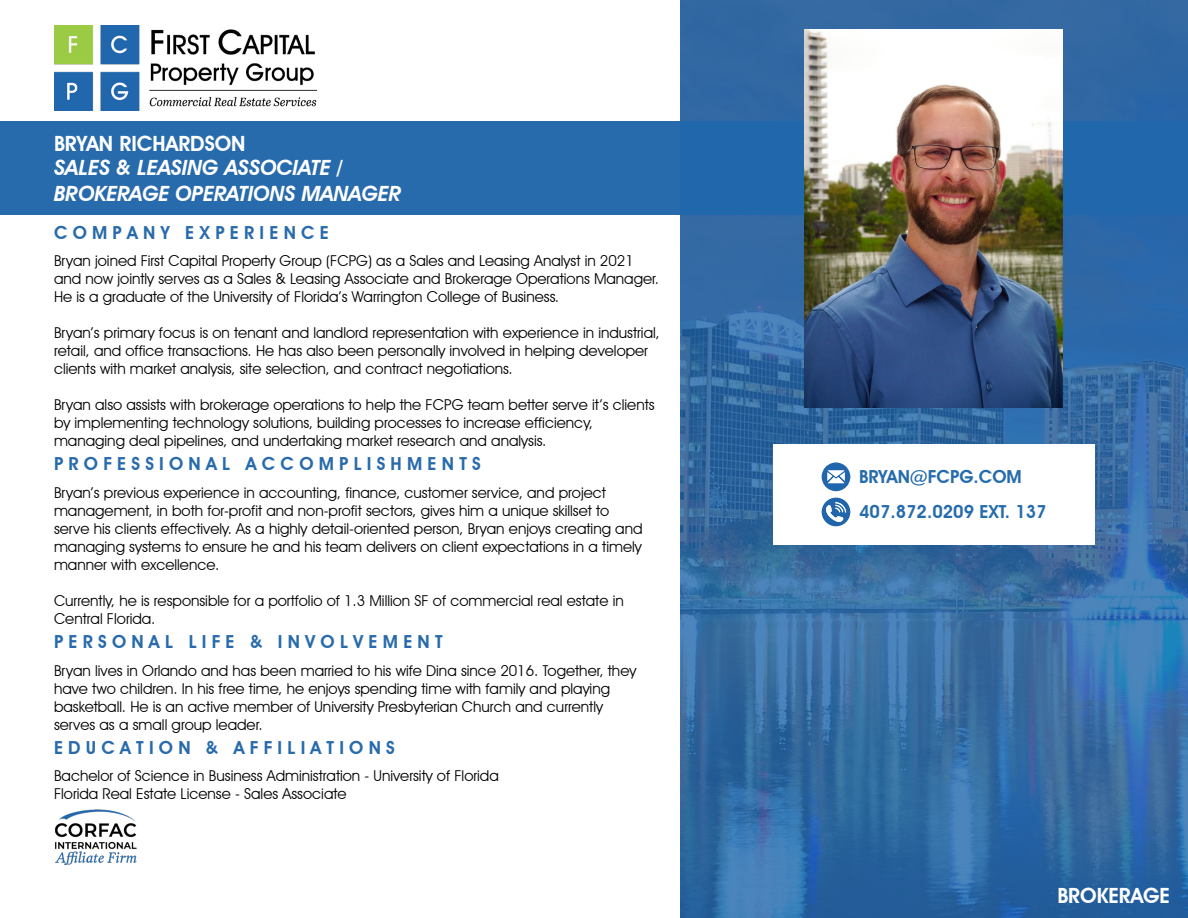
<style>
.page{position:relative;width:1188px;height:918px;background:#fff}
.page>*{position:absolute;margin:0;border:0;box-sizing:border-box;transform-origin:0 0}
.t1{font:italic 600 21px/25.2px "Avant Garde IT Cby BT";color:#fff}
.t2{font:600 21px "Avant Garde IT Cby BT";color:#fff}
.t3{font:600 18px "Avant Garde IT Cby BT";color:#286bac}
.t4{font:600 18px/35.1px "Avant Garde IT Cby BT";color:#266cac}
.t5{font:15px/18px "Avant Garde IT Cby BT";color:#000}
</style>
<div class="page">
<div style="left:0;top:121px;width:1188px;height:94px;background:#286bac"></div>
<svg style="left:680px;top:0;width:508px;height:918px;background:#326ba4"></svg>
<img style="left:805px;top:29px;width:258px;height:378px">
<img style="left:54px;top:25px;width:263px;height:86px">
<div style="left:773px;top:444px;width:322px;height:101px;background:#fff"></div>
<svg style="left:822px;top:498px;width:28px;height:28px"></svg>
<svg style="left:822px;top:462px;width:28px;height:29px"></svg>
<img style="left:55px;top:809px;width:82px;height:55px">
<h1 class="t2" style="left:54px;top:131px;width:193px">BRYAN RICHARDSON</h1>
<h1 class="t1" style="left:54px;top:155px;width:349px">SALES &amp; LEASING ASSOCIATE /<br>BROKERAGE OPERATIONS MANAGER</h1>
<p class="t3" style="left:54px;top:221px;width:276px">C O M P A N Y E X P E R I E N C E</p>
<p class="t5" style="left:54px;top:252px;width:607px">Bryan joined First Capital Property Group (FCPG) as a Sales and Leasing Analyst in 2021 and now jointly serves as a Sales &amp; Leasing Associate and Brokerage Operations Manager.<br>He is a graduate of the University of Florida’s Warrington College of Business.</p>
<p class="t5" style="left:54px;top:324px;width:607px">Bryan’s primary focus is on tenant and landlord representation with experience in industrial, retail, and office transactions. He has also been personally involved in helping developer clients with market analysis, site selection, and contract negotiations.</p>
<p class="t5" style="left:54px;top:396px;width:602px">Bryan also assists with brokerage operations to help the FCPG team better serve it’s clients by implementing technology solutions, building processes to increase efficiency, managing deal pipelines, and undertaking market research and analysis.</p>
<p class="t3" style="left:54px;top:453px;width:428px">P R O F E S S I O N A L A C C O M P L I S H M E N T S</p>
<p class="t5" style="left:54px;top:484px;width:590px">Bryan’s previous experience in accounting, finance, customer service, and project management, in both for-profit and non-profit sectors, gives him a unique skillset to serve his clients effectively. As a highly detail-oriented person, Bryan enjoys creating and managing systems to ensure he and his team delivers on client expectations in a timely manner with excellence.</p>
<p class="t5" style="left:54px;top:592px;width:571px">Currently, he is responsible for a portfolio of 1.3 Million SF of commercial real estate in<br>Central Florida.</p>
<p class="t3" style="left:54px;top:631px;width:390px">P E R S O N A L L I F E &amp; I N V O L V E M E N T</p>
<p class="t5" style="left:54px;top:661px;width:584px">Bryan lives in Orlando and has been married to his wife Dina since 2016. Together, they have two children. In his free time, he enjoys spending time with family and playing basketball. He is an active member of University Presbyterian Church and currently serves as a small group leader.</p>
<p class="t3" style="left:54px;top:736px;width:342px">E D U C A T I O N &amp; A F F I L I A T I O N S</p>
<p class="t5" style="left:54px;top:766px;width:446px">Bachelor of Science in Business Administration - University of Florida<br>Florida Real Estate License - Sales Associate</p>
<p class="t4" style="left:859px;top:459px;width:189px">BRYAN@FCPG.COM<br>407.872.0209 EXT. 137</p>
<h1 class="t2" style="left:1057px;top:883px;width:114px">BROKERAGE</h1>
</div>
